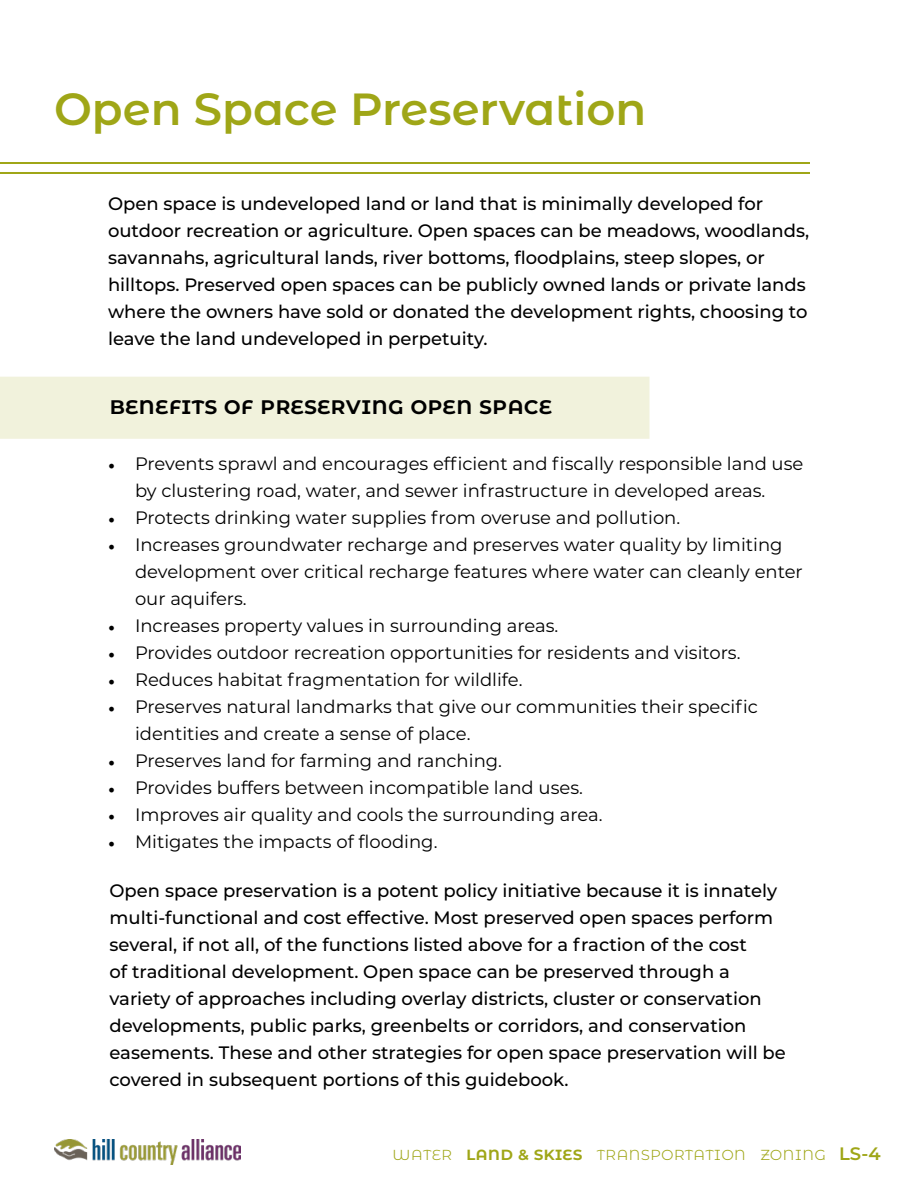
<style>
.page{position:relative;width:918px;height:1188px;background:#fff}
.page>*{position:absolute;margin:0;border:0;box-sizing:border-box;transform-origin:0 0}
.t1{font:600 45px "Montserrat";color:#9fa617}
.t2{font:600 24px "Montserrat";color:#000}
.t3{font:500 18px/27px "Montserrat";color:#000}
.t4{font:18px/27px "Montserrat";color:#000}
.t5{font:300 18px "Montserrat";color:#9fa617}
.s1{font-family:"Minion Pro"}
.s2{font-weight:600}
</style>
<div class="page">
<img style="left:54px;top:1139px;width:186px;height:26px">
<hr style="left:0;top:162px;width:810px;height:2px;background:#9fa617">
<hr style="left:0;top:172px;width:810px;height:2px;background:#9fa617">
<div style="left:1px;top:377px;width:648px;height:61px;background:#f1f2dc"></div>
<div style="left:0;top:377px;width:650px;height:62px;border:2px solid #f1f2dc"></div>
<h1 class="t1" style="left:54px;top:77px;width:594px">Open Space Preservation</h1>
<p class="t3" style="left:108px;top:190px;width:703px">Open space is undeveloped land or land that is minimally developed for outdoor recreation or agriculture. Open spaces can be meadows, woodlands, savannahs, agricultural lands, river bottoms, floodplains, steep slopes, or hilltops. Preserved open spaces can be publicly owned lands or private lands where the owners have sold or donated the development rights, choosing to leave the land undeveloped in perpetuity.</p>
<h2 class="t2" style="left:110px;top:388px;width:444px">benefits of preserving open space</h2>
<p class="t4" style="left:135px;top:449px;width:670px;text-indent:-27px"><span class="s1">•</span> Prevents sprawl and encourages efficient and fiscally responsible land use by clustering road, water, and sewer infrastructure in developed areas.</p>
<p class="t4" style="left:108px;top:503px;width:574px"><span class="s1">•</span> Protects drinking water supplies from overuse and pollution.</p>
<p class="t4" style="left:135px;top:530px;width:669px;text-indent:-27px"><span class="s1">•</span> Increases groundwater recharge and preserves water quality by limiting development over critical recharge features where water can cleanly enter our aquifers.</p>
<p class="t4" style="left:108px;top:611px;width:452px"><span class="s1">•</span> Increases property values in surrounding areas.</p>
<p class="t4" style="left:108px;top:638px;width:634px"><span class="s1">•</span> Provides outdoor recreation opportunities for residents and visitors.</p>
<p class="t4" style="left:108px;top:665px;width:416px"><span class="s1">•</span> Reduces habitat fragmentation for wildlife.</p>
<p class="t4" style="left:135px;top:692px;width:625px;text-indent:-27px"><span class="s1">•</span> Preserves natural landmarks that give our communities their specific identities and create a sense of place.</p>
<p class="t4" style="left:108px;top:746px;width:396px"><span class="s1">•</span> Preserves land for farming and ranching.</p>
<p class="t4" style="left:108px;top:773px;width:476px"><span class="s1">•</span> Provides buffers between incompatible land uses.</p>
<p class="t4" style="left:108px;top:800px;width:496px"><span class="s1">•</span> Improves air quality and cools the surrounding area.</p>
<p class="t4" style="left:108px;top:827px;width:331px"><span class="s1">•</span> Mitigates the impacts of flooding.</p>
<p class="t3" style="left:109px;top:876px;width:678px">Open space preservation is a potent policy initiative because it is innately multi-functional and cost effective. Most preserved open spaces perform several, if not all, of the functions listed above for a fraction of the cost<br>of traditional development. Open space can be preserved through a variety of approaches including overlay districts, cluster or conservation developments, public parks, greenbelts or corridors, and conservation easements. These and other strategies for open space preservation will be covered in subsequent portions of this guidebook.</p>
<p class="t5" style="left:392px;top:1141px;width:490px">water <span class="s2">land &amp; skies</span> transportation zoning <span class="s2">LS-4</span></p>
</div>
